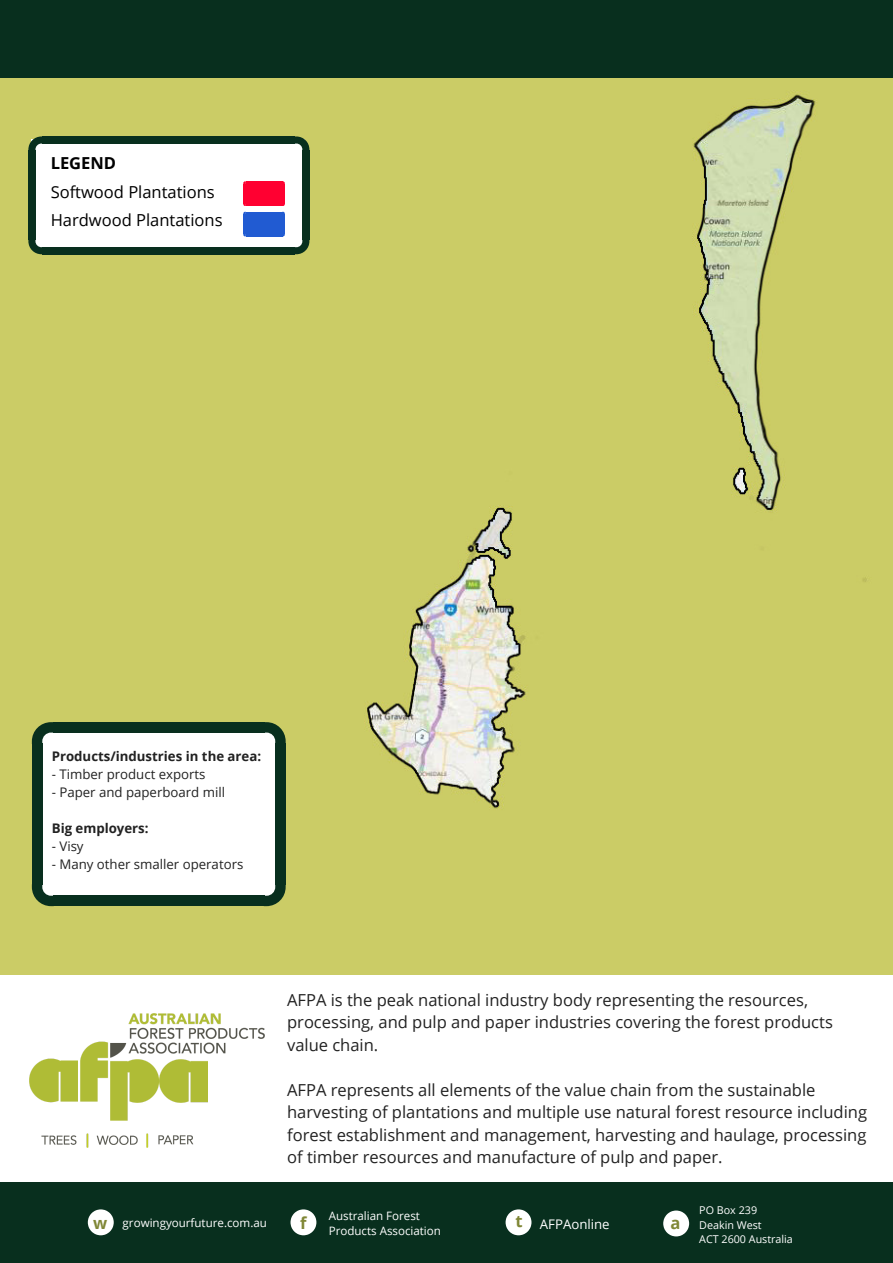
<style>
.page{position:relative;width:893px;height:1263px;background:#fff}
.page>*{position:absolute;margin:0;border:0;box-sizing:border-box;transform-origin:0 0}
.t1{font:16.5px/22.5px "Open Sans";color:#222}
.t2{font:16.5px/28.2px "Open Sans";color:#000}
.t3{font:700 16.5px "Open Sans";color:#000}
.t4{font:700 16.5px "Open Sans";color:#808736}
.t5{font:13.2px "Open Sans";color:#222}
.t6{font:700 13.2px "Open Sans";color:#222}
.t7{font:13.2px "Open Sans";color:#fff}
.t8{font:11.55px/15.8px "Open Sans";color:#fff}
.t9{font:10.8px/14.7px "Open Sans";color:#fff}
</style>
<div class="page">
<div style="left:0;top:906px;width:893px;height:68px;background:#cbcc66"></div>
<img style="left:0;top:78px;width:893px;height:828px">
<div style="left:260px;top:747px;width:20px;height:132px;background:#fff"></div>
<div style="left:57px;top:747px;width:203px;height:132px;background:#fff"></div>
<div style="left:57px;top:726px;width:203px;height:21px;background:#fff"></div>
<div style="left:38px;top:747px;width:20px;height:132px;background:#fff"></div>
<div style="left:57px;top:878px;width:203px;height:19px;background:#fff"></div>
<div style="left:53px;top:722px;width:211px;height:10px;background:#082f1e"></div>
<svg style="left:260px;top:722px;width:26px;height:25px"></svg>
<svg style="left:32px;top:722px;width:26px;height:25px"></svg>
<div style="left:275px;top:743px;width:11px;height:142px;background:#082f1e"></div>
<svg style="left:260px;top:879px;width:26px;height:27px"></svg>
<div style="left:32px;top:743px;width:10px;height:142px;background:#082f1e"></div>
<div style="left:53px;top:896px;width:211px;height:10px;background:#082f1e"></div>
<svg style="left:32px;top:878px;width:26px;height:28px"></svg>
<div style="left:0;top:1182px;width:893px;height:81px;background:#082f1e"></div>
<svg style="left:88px;top:1209px;width:26px;height:26px"></svg>
<svg style="left:663px;top:1210px;width:26px;height:26px"></svg>
<svg style="left:506px;top:1209px;width:25px;height:26px"></svg>
<svg style="left:290px;top:1209px;width:26px;height:26px"></svg>
<img style="left:29px;top:1013px;width:236px;height:134px">
<div style="left:32px;top:140px;width:273px;height:109px;background:#fff"></div>
<div style="left:43px;top:136px;width:252px;height:8px;background:#082f1e"></div>
<svg style="left:295px;top:136px;width:14px;height:15px"></svg>
<svg style="left:28px;top:136px;width:15px;height:15px"></svg>
<div style="left:302px;top:151px;width:7px;height:89px;background:#082f1e"></div>
<svg style="left:295px;top:240px;width:14px;height:14px"></svg>
<div style="left:28px;top:151px;width:7px;height:89px;background:#082f1e"></div>
<div style="left:43px;top:247px;width:252px;height:7px;background:#082f1e"></div>
<svg style="left:28px;top:239px;width:15px;height:15px"></svg>
<hr style="left:282px;top:214px;width:3px;height:20px;background:#215bd2">
<div style="left:246px;top:214px;width:36px;height:20px;background:#215bd2"></div>
<hr style="left:246px;top:212px;width:36px;height:3px;background:#215bd2">
<hr style="left:243px;top:214px;width:3px;height:20px;background:#215bd2">
<hr style="left:246px;top:234px;width:36px;height:2px;background:#215bd2">
<hr style="left:282px;top:184px;width:3px;height:20px;background:#ff0031">
<div style="left:246px;top:184px;width:36px;height:20px;background:#ff0031"></div>
<hr style="left:246px;top:181px;width:36px;height:3px;background:#ff0031">
<hr style="left:243px;top:184px;width:3px;height:20px;background:#ff0031">
<hr style="left:246px;top:204px;width:36px;height:2px;background:#ff0031">
<div style="left:0;top:0;width:893px;height:78px;background:#082f1e"></div>
<p class="t3" style="left:51px;top:152px;width:67px">LEGEND</p>
<p class="t2" style="left:51px;top:177px;width:173px">Softwood Plantations<br>Hardwood Plantations</p>
<p class="t6" style="left:52px;top:747px;width:211px">Products/industries in the area:</p>
<p class="t5" style="left:52px;top:765px;width:155px">- Timber product exports</p>
<p class="t5" style="left:52px;top:783px;width:175px">- Paper and paperboard mill</p>
<p class="t6" style="left:52px;top:819px;width:98px">Big employers:</p>
<p class="t5" style="left:52px;top:837px;width:33px">- Visy</p>
<p class="t5" style="left:52px;top:855px;width:193px">- Many other smaller operators</p>
<p class="t1" style="left:287px;top:988px;width:547px">AFPA is the peak national industry body representing the resources, processing, and pulp and paper industries covering the forest products value chain.</p>
<p class="t1" style="left:287px;top:1078px;width:581px">AFPA represents all elements of the value chain from the sustainable harvesting of plantations and multiple use natural forest resource including forest establishment and management, harvesting and haulage, processing of timber resources and manufacture of pulp and paper.</p>
<p class="t8" style="left:329px;top:1207px;width:114px">Australian Forest<br>Products Association</p>
<p class="t8" style="left:123px;top:1215px;width:146px">growingyourfuture.com.au</p>
<p class="t4" style="left:300px;top:1211px;width:8px">f</p>
<p class="t4" style="left:515px;top:1210px;width:9px">t</p>
<p class="t4" style="left:93px;top:1211px;width:16px">w</p>
<p class="t7" style="left:540px;top:1214px;width:71px">AFPAonline</p>
<p class="t4" style="left:671px;top:1211px;width:11px">a</p>
<p class="t9" style="left:699px;top:1202px;width:95px">PO Box 239<br>Deakin West<br>ACT 2600 Australia</p>
</div>
